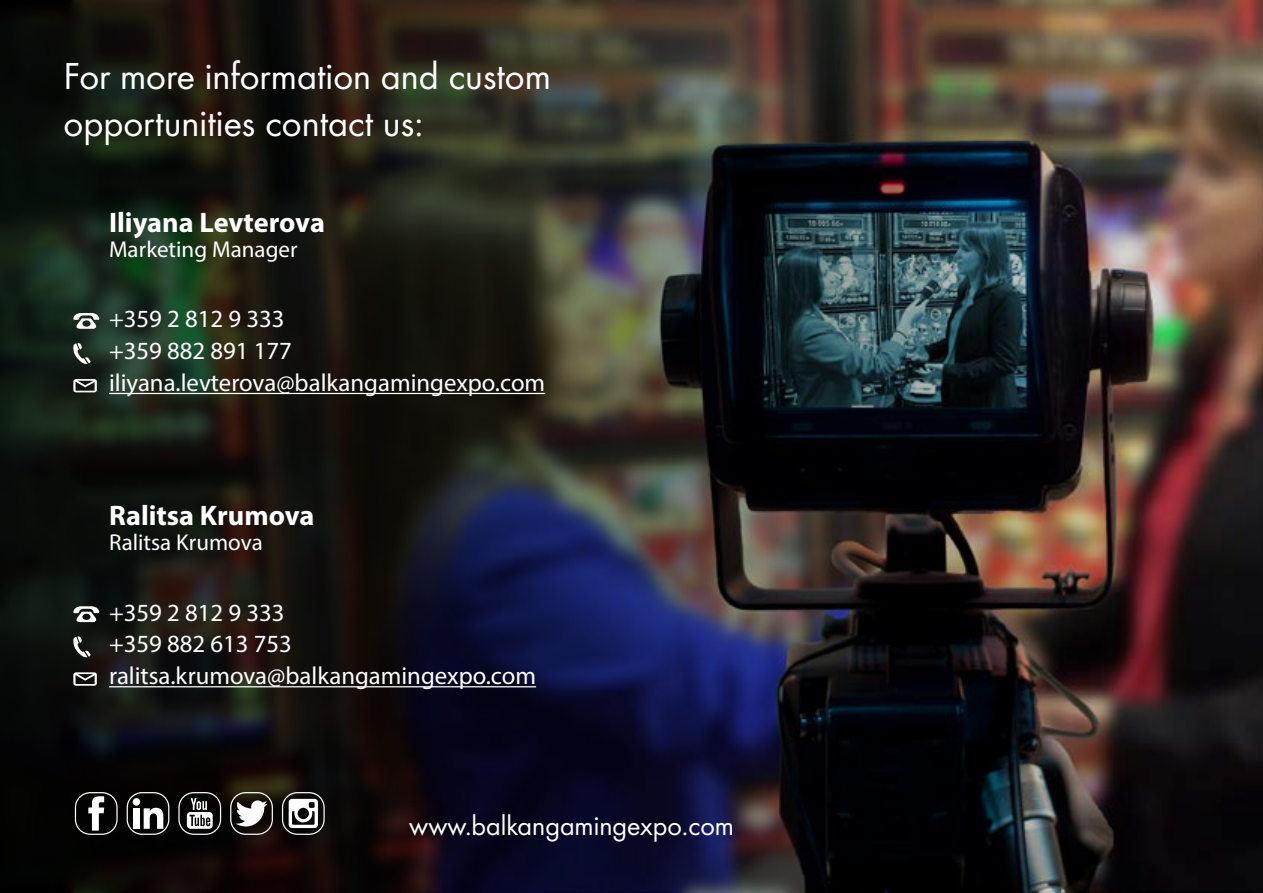
<style>
.page{position:relative;width:1263px;height:893px;background:#fff}
.page>*{position:absolute;margin:0;border:0;box-sizing:border-box;transform-origin:0 0}
.t1{font:39px/46.8px "Futura Boo";color:#fff}
.t2{font:28.5px "Futura Boo";color:#fff}
.t3{font:700 28.35px "Myriad Pro";color:#fff}
.t4{font:24.75px/31.8px "Myriad Pro";color:#fff}
.t5{font:22.95px "Myriad Pro";color:#fff}
</style>
<div class="page">
<img style="left:0;top:0;width:1263px;height:893px">
<div style="left:75px;top:792px;width:43px;height:43px;border:1px solid #fff;border-radius:15px"></div>
<svg style="left:88px;top:796px;width:16px;height:35px"></svg>
<div style="left:127px;top:792px;width:42px;height:43px;border:1px solid #fff;border-radius:15px"></div>
<div style="left:133px;top:808px;width:7px;height:21px;background:#fff"></div>
<div style="left:133px;top:798px;width:7px;height:8px;background:#fff;border-radius:50%"></div>
<svg style="left:144px;top:808px;width:19px;height:21px"></svg>
<div style="left:178px;top:792px;width:43px;height:43px;border:1px solid #fff;border-radius:15px"></div>
<svg style="left:187px;top:798px;width:26px;height:31px"></svg>
<div style="left:230px;top:792px;width:43px;height:43px;border:1px solid #fff;border-radius:15px"></div>
<svg style="left:236px;top:800px;width:32px;height:26px"></svg>
<div style="left:282px;top:792px;width:43px;height:43px;border:1px solid #fff;border-radius:15px"></div>
<svg style="left:289px;top:799px;width:29px;height:29px"></svg>
<hr style="left:109px;top:393px;width:436px;height:1px;background:#fff">
<svg style="left:73px;top:343px;width:18px;height:21px"></svg>
<svg style="left:73px;top:313px;width:27px;height:16px"></svg>
<svg style="left:73px;top:379px;width:24px;height:13px"></svg>
<hr style="left:109px;top:686px;width:427px;height:1px;background:#fff">
<svg style="left:73px;top:636px;width:18px;height:22px"></svg>
<svg style="left:73px;top:606px;width:27px;height:16px"></svg>
<svg style="left:73px;top:672px;width:24px;height:14px"></svg>
<h1 class="t1" style="left:64px;top:52px;width:489px">For more information and custom opportunities contact us:</h1>
<p class="t3" style="left:109px;top:204px;width:217px">Iliyana Levterova</p>
<p class="t5" style="left:109px;top:235px;width:190px">Marketing Manager</p>
<p class="t4" style="left:109px;top:303px;width:438px">+359 2 812 9 333<br>+359 882 891 177 iliyana.levterova@balkangamingexpo.com</p>
<p class="t3" style="left:109px;top:497px;width:207px">Ralitsa Krumova</p>
<p class="t5" style="left:109px;top:528px;width:155px">Ralitsa Krumova</p>
<p class="t4" style="left:109px;top:596px;width:429px">+359 2 812 9 333<br>+359 882 613 753 ralitsa.krumova@balkangamingexpo.com</p>
<p class="t2" style="left:409px;top:808px;width:326px">www.balkangamingexpo.com</p>
</div>
